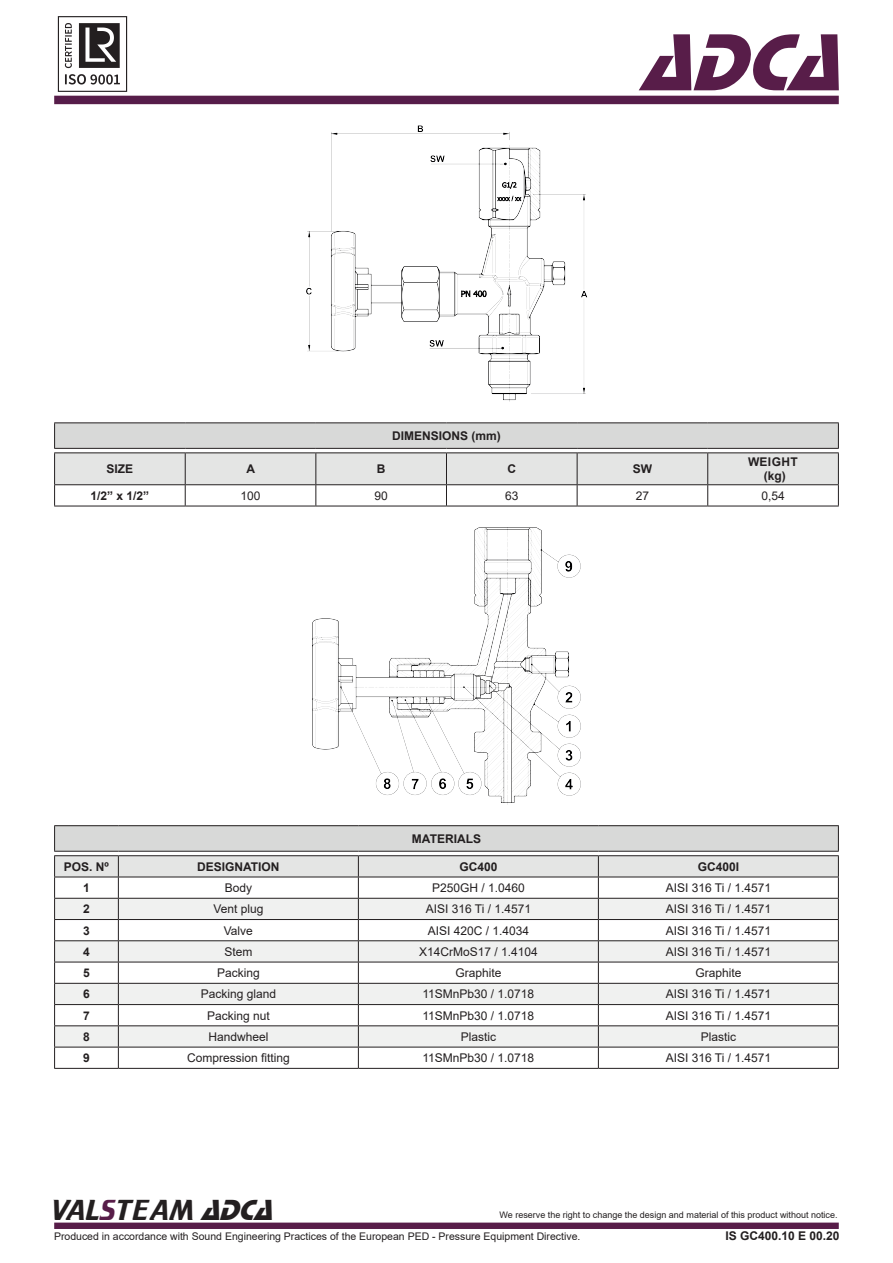
<style>
.page{position:relative;width:893px;height:1263px;background:#fff}
.page>*{position:absolute;margin:0;border:0;box-sizing:border-box;transform-origin:0 0}
.t1{font:italic 84px "Stop D";color:#581d49}
.t2{font:30px "Trekker";color:#231f20}
.Estilo_de_parágrafo{font:12px "Arial";color:#231f20}
.Estilo_de_parágrafo-2{font:700 12px "Arial";color:#231f20}
.t3{font:10.5px "Arial";color:#231f20}
.t4{font:9px "Arial";color:#231f20}
.s1{color:#581d49}
.s2{font-family:"Stop D";font-style:italic}
</style>
<div class="page">
<div style="left:54px;top:96px;width:785px;height:8px;background:#561d4a"></div>
<div style="left:54px;top:1222px;width:785px;height:7px;background:#581d49;border:2px solid #581d49"></div>
<img style="left:57px;top:16px;width:71px;height:76px">
<img style="left:306px;top:125px;width:281px;height:276px">
<img style="left:313px;top:528px;width:267px;height:276px">
<hr style="left:54px;top:506px;width:131px;height:1px;background:#231f20">
<hr style="left:185px;top:506px;width:131px;height:1px;background:#231f20">
<hr style="left:316px;top:506px;width:130px;height:1px;background:#231f20">
<hr style="left:446px;top:506px;width:131px;height:1px;background:#231f20">
<hr style="left:577px;top:506px;width:131px;height:1px;background:#231f20">
<hr style="left:708px;top:506px;width:131px;height:1px;background:#231f20">
<hr style="left:54px;top:422px;width:131px;height:1px;background:#231f20">
<hr style="left:185px;top:422px;width:131px;height:1px;background:#231f20">
<hr style="left:316px;top:422px;width:130px;height:1px;background:#231f20">
<hr style="left:446px;top:422px;width:131px;height:1px;background:#231f20">
<hr style="left:577px;top:422px;width:131px;height:1px;background:#231f20">
<hr style="left:708px;top:422px;width:131px;height:1px;background:#231f20">
<svg style="left:54px;top:423px;width:785px;height:83px"></svg>
<hr style="left:54px;top:448px;width:131px;height:1px;background:#231f20">
<hr style="left:185px;top:448px;width:131px;height:1px;background:#231f20">
<hr style="left:316px;top:448px;width:130px;height:1px;background:#231f20">
<hr style="left:446px;top:448px;width:131px;height:1px;background:#231f20">
<hr style="left:577px;top:448px;width:131px;height:1px;background:#231f20">
<hr style="left:708px;top:448px;width:131px;height:1px;background:#231f20">
<hr style="left:54px;top:452px;width:131px;height:1px;background:#231f20">
<hr style="left:54px;top:453px;width:1px;height:31px;background:#231f20">
<hr style="left:185px;top:452px;width:131px;height:1px;background:#231f20">
<hr style="left:316px;top:452px;width:130px;height:1px;background:#231f20">
<hr style="left:446px;top:452px;width:131px;height:1px;background:#231f20">
<hr style="left:577px;top:452px;width:131px;height:1px;background:#231f20">
<hr style="left:708px;top:452px;width:131px;height:1px;background:#231f20">
<hr style="left:838px;top:453px;width:1px;height:31px;background:#231f20">
<hr style="left:54px;top:484px;width:131px;height:1px;background:#231f20">
<hr style="left:185px;top:484px;width:131px;height:1px;background:#231f20">
<hr style="left:316px;top:484px;width:130px;height:1px;background:#231f20">
<hr style="left:446px;top:484px;width:131px;height:1px;background:#231f20">
<hr style="left:577px;top:484px;width:131px;height:1px;background:#231f20">
<hr style="left:708px;top:484px;width:131px;height:1px;background:#231f20">
<hr style="left:54px;top:1068px;width:64px;height:1px;background:#231f20">
<hr style="left:118px;top:1068px;width:240px;height:1px;background:#231f20">
<hr style="left:358px;top:1068px;width:240px;height:1px;background:#231f20">
<hr style="left:598px;top:1068px;width:241px;height:1px;background:#231f20">
<hr style="left:54px;top:825px;width:64px;height:1px;background:#231f20">
<hr style="left:118px;top:825px;width:240px;height:1px;background:#231f20">
<hr style="left:358px;top:825px;width:240px;height:1px;background:#231f20">
<hr style="left:598px;top:825px;width:241px;height:1px;background:#231f20">
<svg style="left:54px;top:826px;width:785px;height:242px"></svg>
<hr style="left:54px;top:851px;width:64px;height:1px;background:#231f20">
<hr style="left:118px;top:851px;width:240px;height:1px;background:#231f20">
<hr style="left:358px;top:851px;width:240px;height:1px;background:#231f20">
<hr style="left:598px;top:851px;width:241px;height:1px;background:#231f20">
<hr style="left:54px;top:855px;width:64px;height:1px;background:#231f20">
<hr style="left:118px;top:855px;width:240px;height:1px;background:#231f20">
<hr style="left:358px;top:855px;width:240px;height:1px;background:#231f20">
<hr style="left:598px;top:855px;width:241px;height:1px;background:#231f20">
<p class="Estilo_de_parágrafo-2" style="left:392px;top:427px;width:110px">DIMENSIONS (mm)</p>
<h1 class="t1" style="left:640px;top:14px;width:227px">ADCA</h1>
<p class="Estilo_de_parágrafo-2" style="left:107px;top:460px;width:28px">SIZE</p>
<p class="Estilo_de_parágrafo-2" style="left:246px;top:460px;width:10px">A</p>
<p class="Estilo_de_parágrafo-2" style="left:377px;top:460px;width:10px">B</p>
<p class="Estilo_de_parágrafo-2" style="left:507px;top:460px;width:10px">C</p>
<p class="Estilo_de_parágrafo-2" style="left:633px;top:460px;width:21px">SW</p>
<p class="Estilo_de_parágrafo-2" style="left:748px;top:453px;width:51px">WEIGHT</p>
<p class="Estilo_de_parágrafo-2" style="left:764px;top:468px;width:23px">(kg)</p>
<p class="Estilo_de_parágrafo-2" style="left:91px;top:487px;width:60px">1/2” x 1/2”</p>
<p class="Estilo_de_parágrafo" style="left:241px;top:487px;width:22px">100</p>
<p class="Estilo_de_parágrafo" style="left:374px;top:487px;width:15px">90</p>
<p class="Estilo_de_parágrafo" style="left:505px;top:487px;width:15px">63</p>
<p class="Estilo_de_parágrafo" style="left:636px;top:487px;width:15px">27</p>
<p class="Estilo_de_parágrafo" style="left:761px;top:487px;width:25px">0,54</p>
<p class="Estilo_de_parágrafo-2" style="left:412px;top:830px;width:71px">MATERIALS</p>
<p class="Estilo_de_parágrafo-2" style="left:64px;top:858px;width:47px">POS. Nº</p>
<p class="Estilo_de_parágrafo-2" style="left:197px;top:858px;width:84px">DESIGNATION</p>
<p class="Estilo_de_parágrafo-2" style="left:459px;top:858px;width:40px">GC400</p>
<p class="Estilo_de_parágrafo-2" style="left:698px;top:858px;width:43px">GC400I</p>
<p class="Estilo_de_parágrafo-2" style="left:83px;top:879px;width:8px">1</p>
<p class="Estilo_de_parágrafo" style="left:225px;top:879px;width:29px">Body</p>
<p class="Estilo_de_parágrafo" style="left:432px;top:879px;width:94px">P250GH / 1.0460</p>
<p class="Estilo_de_parágrafo" style="left:666px;top:879px;width:107px">AISI 316 Ti / 1.4571</p>
<p class="Estilo_de_parágrafo-2" style="left:83px;top:900px;width:8px">2</p>
<p class="Estilo_de_parágrafo" style="left:213px;top:901px;width:52px">Vent plug</p>
<p class="Estilo_de_parágrafo" style="left:426px;top:901px;width:107px">AISI 316 Ti / 1.4571</p>
<p class="Estilo_de_parágrafo" style="left:666px;top:901px;width:107px">AISI 316 Ti / 1.4571</p>
<p class="Estilo_de_parágrafo-2" style="left:83px;top:922px;width:8px">3</p>
<p class="Estilo_de_parágrafo" style="left:224px;top:922px;width:31px">Valve</p>
<p class="Estilo_de_parágrafo" style="left:428px;top:922px;width:103px">AISI 420C / 1.4034</p>
<p class="Estilo_de_parágrafo" style="left:666px;top:922px;width:107px">AISI 316 Ti / 1.4571</p>
<p class="Estilo_de_parágrafo-2" style="left:83px;top:943px;width:8px">4</p>
<p class="Estilo_de_parágrafo" style="left:224px;top:943px;width:30px">Stem</p>
<p class="Estilo_de_parágrafo" style="left:419px;top:943px;width:120px">X14CrMoS17 / 1.4104</p>
<p class="Estilo_de_parágrafo" style="left:666px;top:943px;width:107px">AISI 316 Ti / 1.4571</p>
<p class="Estilo_de_parágrafo-2" style="left:83px;top:964px;width:8px">5</p>
<p class="Estilo_de_parágrafo" style="left:217px;top:964px;width:44px">Packing</p>
<p class="Estilo_de_parágrafo" style="left:455px;top:964px;width:48px">Graphite</p>
<p class="Estilo_de_parágrafo" style="left:695px;top:964px;width:48px">Graphite</p>
<p class="Estilo_de_parágrafo-2" style="left:83px;top:986px;width:8px">6</p>
<p class="Estilo_de_parágrafo" style="left:201px;top:986px;width:77px">Packing gland</p>
<p class="Estilo_de_parágrafo" style="left:422px;top:986px;width:113px">11SMnPb30 / 1.0718</p>
<p class="Estilo_de_parágrafo" style="left:666px;top:986px;width:107px">AISI 316 Ti / 1.4571</p>
<p class="Estilo_de_parágrafo-2" style="left:83px;top:1007px;width:8px">7</p>
<p class="Estilo_de_parágrafo" style="left:207px;top:1007px;width:64px">Packing nut</p>
<p class="Estilo_de_parágrafo" style="left:422px;top:1007px;width:113px">11SMnPb30 / 1.0718</p>
<p class="Estilo_de_parágrafo" style="left:666px;top:1007px;width:107px">AISI 316 Ti / 1.4571</p>
<p class="Estilo_de_parágrafo-2" style="left:83px;top:1028px;width:8px">8</p>
<p class="Estilo_de_parágrafo" style="left:208px;top:1028px;width:62px">Handwheel</p>
<p class="Estilo_de_parágrafo" style="left:461px;top:1028px;width:37px">Plastic</p>
<p class="Estilo_de_parágrafo" style="left:701px;top:1028px;width:37px">Plastic</p>
<p class="Estilo_de_parágrafo-2" style="left:83px;top:1049px;width:8px">9</p>
<p class="Estilo_de_parágrafo" style="left:187px;top:1049px;width:104px">Compression fitting</p>
<p class="Estilo_de_parágrafo" style="left:422px;top:1049px;width:113px">11SMnPb30 / 1.0718</p>
<p class="Estilo_de_parágrafo" style="left:666px;top:1049px;width:107px">AISI 316 Ti / 1.4571</p>
<p class="t2" style="left:51px;top:1193px;width:232px">VAL<span class="s1">S</span>TEAM <span class="s2">ADCA</span></p>
<p class="t4" style="left:500px;top:1209px;width:340px">We reserve the right to change the design and material of this product without notice.</p>
<p class="t3" style="left:54px;top:1229px;width:528px">Produced in accordance with Sound Engineering Practices of the European PED - Pressure Equipment Directive.</p>
<p class="Estilo_de_parágrafo-2" style="left:725px;top:1227px;width:116px">IS GC400.10 E 00.20</p>
</div>
